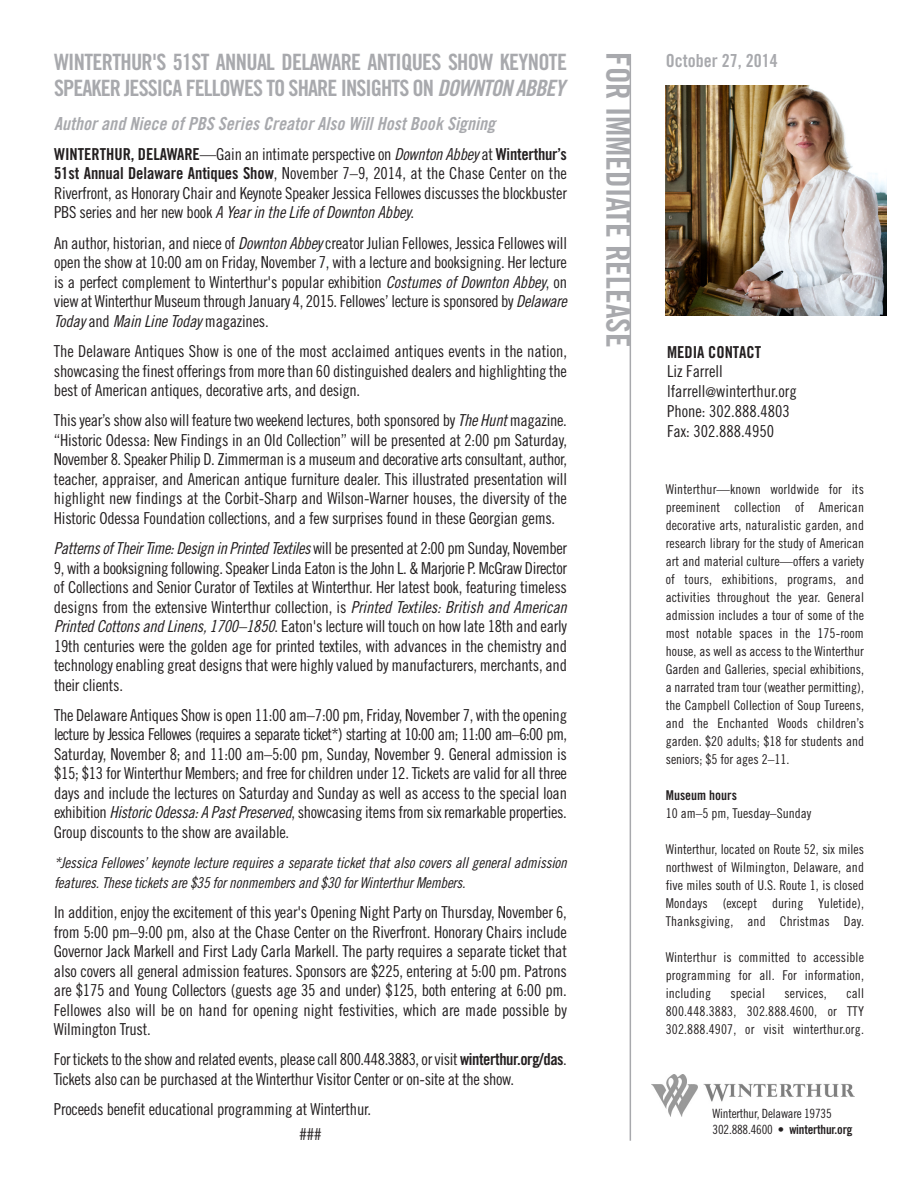
<style>
.page{position:relative;width:918px;height:1188px;background:#fff}
.page>*{position:absolute;margin:0;border:0;box-sizing:border-box;transform-origin:0 0}
.t1{font:33px "Trade Gothic Bold Cond Twenty";color:#a8a9ad}
.t2{font:22.5px/25.5px "Trade Gothic Bold Cond Twenty";letter-spacing:-.03em;color:#a8a9ad}
.t3{font:18px "Trade Gothic Bold Cond Twenty Obl";letter-spacing:.005em;color:#a8a9ad}
.t4{font:18px "Trade Gothic Bold Cond Twenty";color:#a8a9ad}
.t5{font:16.5px/19.5px "Trade Gothic Cond Eighteen";letter-spacing:-.015em;color:#231f20;text-align:justify}
.t6{font:16.5px "Trade Gothic Cond Eighteen Obl";letter-spacing:-.02em;color:#231f20}
.t7{font:16.5px "Trade Gothic Bold Cond Twenty";color:#231f20}
.t8{font:15px/19.5px "Trade Gothic Cond Eighteen Obl";letter-spacing:-.01em;color:#231f20}
.t9{font:13.5px/18px "Trade Gothic Cond Eighteen";letter-spacing:.01em;color:#231f20;text-align:justify}
.t10{font:13.5px "Trade Gothic Bold Cond Twenty";color:#231f20}
.t11{font:12.75px "Trade Gothic Bold Cond Twenty";letter-spacing:-.015em;color:#231f20}
.t12{font:12.75px "Trade Gothic Cond Eighteen";letter-spacing:-.015em;color:#231f20}
.s1{font-family:"Trade Gothic Bold Cond Twenty Obl"}
.s2{font-family:"Trade Gothic Cond Eighteen"}
.s3{font-family:"Trade Gothic Cond Eighteen Obl"}
.s4{font-family:"Trade Gothic Bold Cond Twenty"}
.s5{font-size:13.5px}
</style>
<div class="page">
<hr style="left:630px;top:54px;width:1px;height:1087px;background:#a8a9ad">
<img style="left:703px;top:1084px;width:151px;height:18px">
<img style="left:651px;top:1074px;width:47px;height:42px">
<img style="left:666px;top:86px;width:220px;height:229px">
<h2 class="t2" style="left:54px;top:51px;width:515px">WINTERTHUR'S 51ST ANNUAL DELAWARE ANTIQUES SHOW KEYNOTE<br>SPEAKER JESSICA FELLOWES TO SHARE INSIGHTS ON <span class="s1">DOWNTON ABBEY</span></h2>
<p class="t3" style="left:54px;top:117px;width:443px">Author and Niece of PBS Series Creator Also Will Host Book Signing</p>
<p class="t7" style="left:54px;top:148px;width:515px">WINTERTHUR, DELAWARE<span class="s2">—Gain an intimate perspective on</span> <span class="s3">Downton Abbey</span> <span class="s2">at</span> Winterthur’s</p>
<p class="t5" style="left:54px;top:165px;width:515px"><span class="s4">51st Annual Delaware Antiques Show</span>, November 7–9, 2014, at the Chase Center on the<br>Riverfront, as Honorary Chair and Keynote Speaker Jessica Fellowes discusses the blockbuster</p>
<p class="t6" style="left:54px;top:207px;width:362px"><span class="s2">PBS series and her new book</span> A Year in the Life of Downton Abbey<span class="s2">.</span></p>
<p class="t5" style="left:54px;top:234px;width:515px">An author, historian, and niece of <span class="s3">Downton Abbey</span>creator Julian Fellowes, Jessica Fellowes will open the show at 10:00 am on Friday, November 7, with a lecture and booksigning. Her lecture is a perfect complement to Winterthur's popular exhibition <span class="s3">Costumes of Downton Abbey</span>, on view at Winterthur Museum through January 4, 2015. Fellowes’ lecture is sponsored by <span class="s3">Delaware</span></p>
<p class="t6" style="left:54px;top:315px;width:216px">Today <span class="s2">and</span> Main Line Today <span class="s2">magazines.</span></p>
<p class="t5" style="left:54px;top:343px;width:515px">The Delaware Antiques Show is one of the most acclaimed antiques events in the nation, showcasing the finest offerings from more than 60 distinguished dealers and highlighting the best of American antiques, decorative arts, and design.</p>
<p class="t5" style="left:54px;top:412px;width:515px">This year’s show also will feature two weekend lectures, both sponsored by <span class="s3">The Hunt</span> magazine. “Historic Odessa: New Findings in an Old Collection” will be presented at 2:00 pm Saturday, November 8. Speaker Philip D. Zimmerman is a museum and decorative arts consultant, author, teacher, appraiser, and American antique furniture dealer. This illustrated presentation will highlight new findings at the Corbit-Sharp and Wilson-Warner houses, the diversity of the Historic Odessa Foundation collections, and a few surprises found in these Georgian gems.</p>
<p class="t6" style="left:54px;top:542px;width:515px">Patterns of Their Time: Design in Printed Textiles <span class="s2">will be presented at 2:00 pm Sunday, November</span></p>
<p class="t5" style="left:54px;top:559px;width:515px">9, with a booksigning following. Speaker Linda Eaton is the John L. &amp; Marjorie P. McGraw Director of Collections and Senior Curator of Textiles at Winterthur. Her latest book, featuring timeless designs from the extensive Winterthur collection, is <span class="s3">Printed Textiles: British and American Printed Cottons and Linens, 1700–1850</span>. Eaton's lecture will touch on how late 18th and early 19th centuries were the golden age for printed textiles, with advances in the chemistry and technology enabling great designs that were highly valued by manufacturers, merchants, and their clients.</p>
<p class="t5" style="left:54px;top:707px;width:515px">The Delaware Antiques Show is open 11:00 am–7:00 pm, Friday, November 7, with the opening lecture by Jessica Fellowes (requires a separate ticket*) starting at 10:00 am; 11:00 am–6:00 pm, Saturday, November 8; and 11:00 am–5:00 pm, Sunday, November 9. General admission is $15; $13 for Winterthur Members; and free for children under 12. Tickets are valid for all three days and include the lectures on Saturday and Sunday as well as access to the special loan exhibition <span class="s3">Historic Odessa: A Past Preserved</span>, showcasing items from six remarkable properties.<br>Group discounts to the show are available.</p>
<p class="t8" style="left:54px;top:854px;width:514px">*Jessica Fellowes’ keynote lecture requires a separate ticket that also covers all general admission features. These tickets are $35 for nonmembers and $30 for Winterthur Members.</p>
<p class="t5" style="left:54px;top:904px;width:515px">In addition, enjoy the excitement of this year's Opening Night Party on Thursday, November 6, from 5:00 pm–9:00 pm, also at the Chase Center on the Riverfront. Honorary Chairs include Governor Jack Markell and First Lady Carla Markell. The party requires a separate ticket that also covers all general admission features. Sponsors are $225, entering at 5:00 pm. Patrons are $175 and Young Collectors (guests age 35 and under) $125, both entering at 6:00 pm.<br>Fellowes also will be on hand for opening night festivities, which are made possible by Wilmington Trust.</p>
<p class="t5" style="left:54px;top:1051px;width:514px">For tickets to the show and related events, please call 800.448.3883, or visit <span class="s4">winterthur.org/das</span>.<br>Tickets also can be purchased at the Winterthur Visitor Center or on-site at the show.</p>
<p class="t5" style="left:299px;top:1098px;width:73px;line-height:24.9px;text-indent:-246px">Proceeds benefit educational programming at Winterthur. ###</p>
<h1 class="t1" style="left:630px;top:52px;width:297px;rotate:90deg">FOR IMMEDIATE RELEASE</h1>
<p class="t4" style="left:666px;top:54px;width:113px">October 27, 2014</p>
<p class="t7" style="left:667px;top:346px;width:96px">MEDIA CONTACT</p>
<p class="t5" style="left:667px;top:363px;width:131px;text-align:left">Liz Farrell lfarrell<span class="s5">@</span>winterthur.org<br>Phone: 302.888.4803<br>Fax: 302.888.4950</p>
<p class="t9" style="left:666px;top:481px;width:200px">Winterthur—known worldwide for its preeminent collection of American decorative arts, naturalistic garden, and research library for the study of American art and material culture—offers a variety of tours, exhibitions, programs, and activities throughout the year. General admission includes a tour of some of the most notable spaces in the 175-room house, as well as access to the Winterthur Garden and Galleries, special exhibitions, a narrated tram tour (weather permitting), the Campbell Collection of Soup Tureens, and the Enchanted Woods children’s garden. $20 adults; $18 for students and seniors; $5 for ages 2–11.</p>
<p class="t10" style="left:666px;top:790px;width:73px">Museum hours</p>
<p class="t9" style="left:666px;top:805px;width:147px">10 am–5 pm, Tuesday–Sunday</p>
<p class="t9" style="left:666px;top:841px;width:200px">Winterthur, located on Route 52, six miles northwest of Wilmington, Delaware, and five miles south of U.S. Route 1, is closed Mondays (except during Yuletide), Thanksgiving, and Christmas Day.</p>
<p class="t9" style="left:666px;top:949px;width:200px">Winterthur is committed to accessible programming for all. For information, including</p>
<p class="t9" style="left:666px;top:985px;width:200px;text-indent:181px">call 800.448.3883, 302.888.4600, or TTY 302.888.4907, or visit winterthur.org.</p>
<p class="t9" style="left:731px;top:985px;width:36px">special</p>
<p class="t9" style="left:785px;top:985px;width:44px">services,</p>
<p class="t12" style="left:713px;top:1109px;width:121px">Winterthur, Delaware 19735</p>
<p class="t11" style="left:713px;top:1124px;width:141px"><span class="s2">302.888.4600 •</span> winterthur.org</p>
</div>
